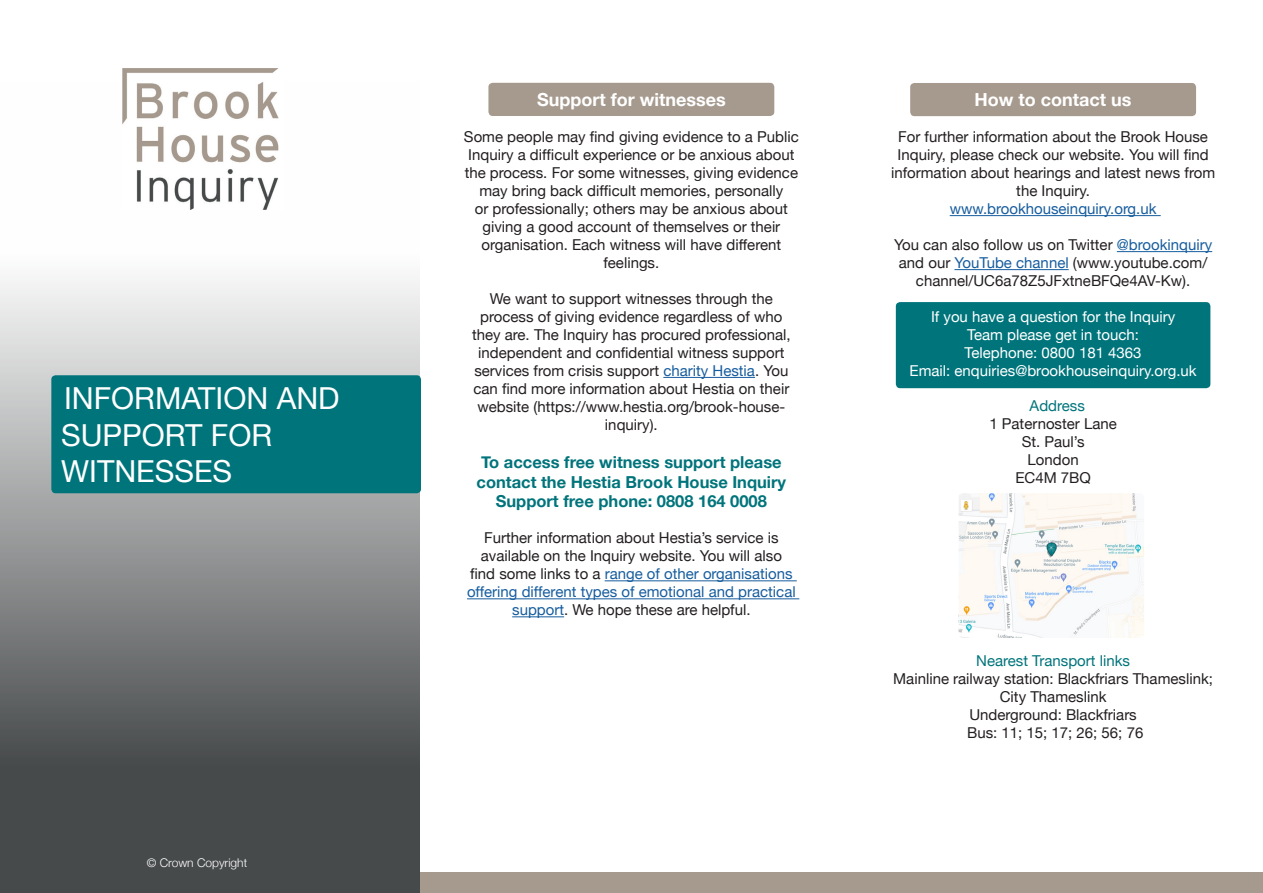
<style>
.page{position:relative;width:1263px;height:893px;background:#fff}
.page>*{position:absolute;margin:0;border:0;box-sizing:border-box;transform-origin:0 0}
.t1{font:30.3px/36.3px "Helvetica Neue";color:#fff}
.t2{font:700 18px "Helvetica Neue";color:#fff}
.body{font:700 16.5px/19.8px "Helvetica Neue";color:#00747b;text-align:center}
.body-2{font:15px/18px "Helvetica Neue";color:#231f20;text-align:center}
.body-3{font:15px/18px "Helvetica Neue";color:#fff;text-align:center}
.body-4{font:15px "Helvetica Neue";color:#175d9e}
.sub_header{font:15px "Helvetica Neue";color:#00747b}
.body-5{font:15px "Helvetica Neue";color:#00747b}
.t3{font:300 12px "Helvetica Neue";color:#fff}
.s1{color:#175d9e}
</style>
<div class="page">
<div style="left:0;top:873px;width:1263px;height:20px;background:#a69a8e"></div>
<svg style="left:0;top:81px;width:420px;height:812px"></svg>
<div style="left:51px;top:375px;width:370px;height:118px;background:#00747b;border-radius:4px"></div>
<img style="left:123px;top:68px;width:161px;height:141px">
<div style="left:896px;top:302px;width:314px;height:86px;background:#00747b;border-radius:4px"></div>
<div style="left:910px;top:83px;width:286px;height:33px;background:#a69a8e;border-radius:4px"></div>
<hr style="left:950px;top:215px;width:211px;height:1px;background:#175d9e">
<hr style="left:1117px;top:251px;width:95px;height:1px;background:#175d9e">
<hr style="left:954px;top:269px;width:115px;height:1px;background:#175d9e">
<img style="left:958px;top:493px;width:186px;height:145px">
<div style="left:488px;top:83px;width:286px;height:33px;background:#a69a8e;border-radius:4px"></div>
<hr style="left:663px;top:377px;width:92px;height:1px;background:#175d9e">
<hr style="left:605px;top:580px;width:192px;height:1px;background:#175d9e">
<hr style="left:467px;top:598px;width:332px;height:1px;background:#175d9e">
<hr style="left:512px;top:616px;width:52px;height:1px;background:#175d9e">
<h1 class="t1" style="left:61px;top:380px;width:280px">INFORMATION AND<br>SUPPORT FOR<br>WITNESSES</h1>
<p class="t3" style="left:147px;top:855px;width:102px">© Crown Copyright</p>
<p class="t2" style="left:537px;top:88px;width:190px">Support for witnesses</p>
<p class="body-2" style="left:464px;top:127px;width:336px">Some people may find giving evidence to a Public Inquiry a difficult experience or be anxious about the process. For some witnesses, giving evidence may bring back difficult memories, personally<br>or professionally; others may be anxious about giving a good account of themselves or their organisation. Each witness will have different feelings.</p>
<p class="body-2" style="left:472px;top:289px;width:320px">We want to support witnesses through the process of giving evidence regardless of who they are. The Inquiry has procured professional, independent and confidential witness support services from crisis support <span class="s1">charity Hestia</span>. You can find more information about Hestia on their website (https://www.hestia.org/brook-house&shy;inquiry).</p>
<p class="body" style="left:477px;top:452px;width:311px">To access free witness support please contact the Hestia Brook House Inquiry<br>Support free phone: 0808 164 0008</p>
<p class="body-2" style="left:467px;top:529px;width:330px">Further information about Hestia’s service is available on the Inquiry website. You will also find some links to a <span class="s1">range of other organisations offering different types of emotional and practical support</span>. We hope these are helpful.</p>
<p class="t2" style="left:974px;top:89px;width:159px">How to contact us</p>
<p class="body-2" style="left:891px;top:128px;width:325px">For further information about the Brook House Inquiry, please check our website. You will find information about hearings and latest news from the Inquiry.</p>
<p class="body-4" style="left:950px;top:200px;width:208px">www.brookhouseinquiry.org.uk</p>
<p class="body-2" style="left:894px;top:236px;width:320px">You can also follow us on Twitter <span class="s1">@brookinquiry </span>and our <span class="s1">YouTube channel</span> (www.youtube.com/ channel/UC6a78Z5JFxtneBFQe4AV-Kw).</p>
<p class="body-3" style="left:931px;top:308px;width:246px">If you have a question for the Inquiry<br>Team please get in touch:</p>
<p class="body-3" style="left:964px;top:344px;width:179px">Telephone: 0800 181 4363</p>
<p class="body-3" style="left:909px;top:362px;width:289px">Email: enquiries@brookhouseinquiry.org.uk</p>
<p class="body-5" style="left:1030px;top:397px;width:57px">Address</p>
<p class="body-2" style="left:989px;top:415px;width:129px">1 Paternoster Lane<br>St. Paul’s<br>London<br>EC4M 7BQ</p>
<p class="sub_header" style="left:976px;top:652px;width:155px">Nearest Transport links</p>
<p class="body-2" style="left:893px;top:670px;width:321px">Mainline railway station: Blackfriars Thameslink;<br>City Thameslink</p>
<p class="body-2" style="left:969px;top:706px;width:169px">Underground: Blackfriars</p>
<p class="body-2" style="left:967px;top:724px;width:178px">Bus: 11; 15; 17; 26; 56; 76</p>
</div>
